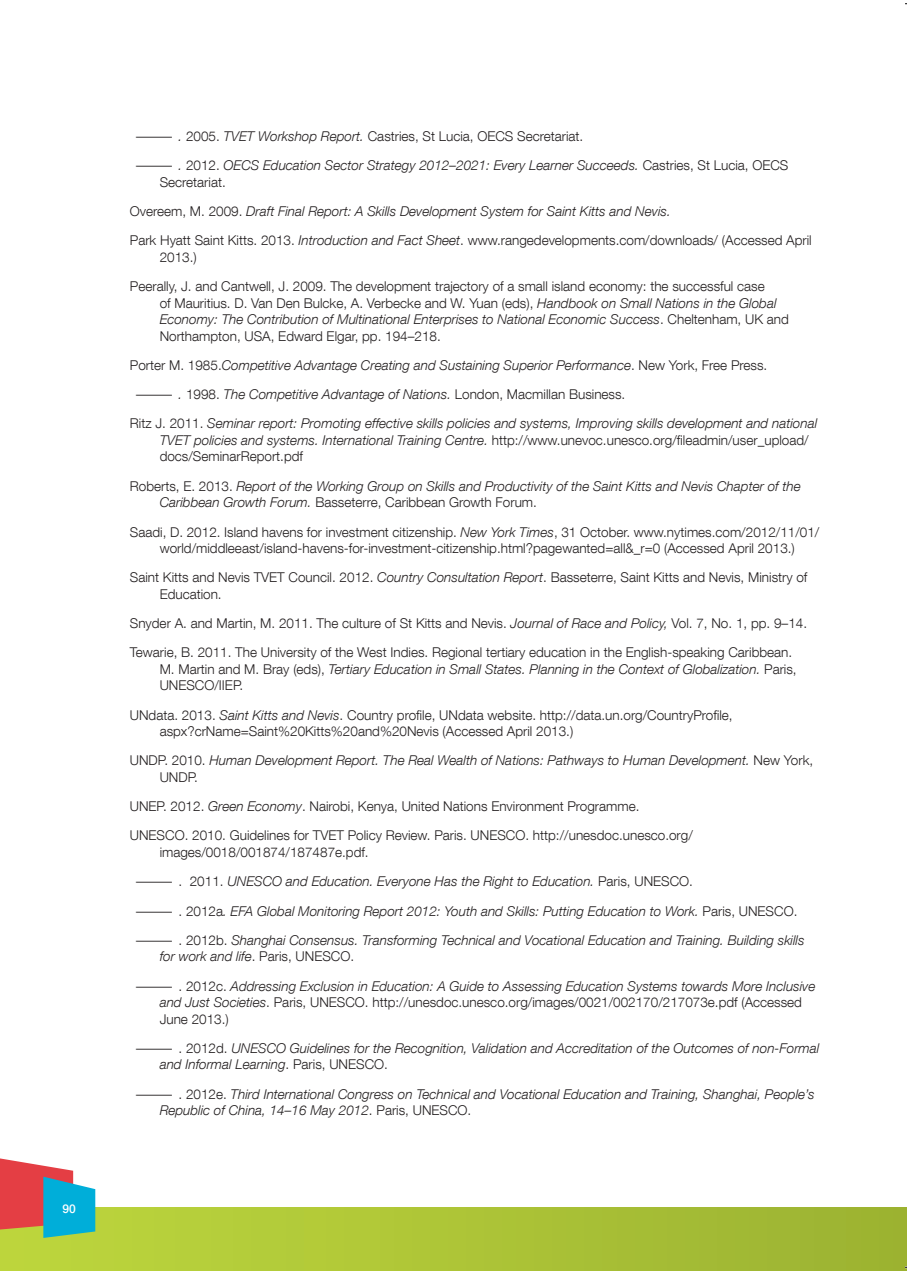
<style>
.page{position:relative;width:907px;height:1271px;background:#fff}
.page>*{position:absolute;margin:0;border:0;box-sizing:border-box;transform-origin:0 0}
.Ref_txt{font:italic 300 13.5px/16.5px "Helvetica Neue LT Com";color:#231f20}
.Ref_txt-2{font:300 13.5px/16.5px "Helvetica Neue LT Com";color:#231f20}
.Ref_txt-3{font:300 13.5px "Helvetica Neue LT Com";color:#231f20;scale:3.6 1}
.t1{font:500 12px "Helvetica Neue LT Com";color:#fff}
.s1{font-style:italic}
.s2{font-style:normal}
</style>
<div class="page">
<div style="left:895px;top:1207px;width:11px;height:63px;background:#9cb230"></div>
<div style="left:0;top:1207px;width:895px;height:63px;background:linear-gradient(to right,#bed73d,#9cb332)"></div>
<svg style="left:0;top:1158px;width:95px;height:79px;background:#938c94"></svg>
<svg style="left:0;top:1266px;width:3px;height:5px"></svg>
<p class="t1" style="left:62px;top:1201px;width:15px">90</p>
<p class="Ref_txt-3" style="left:130px;top:128px;width:127px">—<span class="s1">.</span> 2005. <span class="s1">TVET Workshop Report.</span> Castries, St Lucia, OECS Secretariat.</p>
<p class="Ref_txt" style="left:159px;top:157px;width:630px;text-indent:-30px"><span class="s2">—</span>. <span class="s2">2012.</span> OECS Education Sector Strategy 2012–2021: Every Learner Succeeds. <span class="s2">Castries, St Lucia, OECS<br>Secretariat.</span></p>
<p class="Ref_txt" style="left:130px;top:203px;width:542px"><span class="s2">Overeem, M. 2009.</span> Draft Final Report: A Skills Development System for Saint Kitts and Nevis.</p>
<p class="Ref_txt-2" style="left:159px;top:232px;width:653px;text-indent:-30px">Park Hyatt Saint Kitts. 2013. <span class="s1">Introduction and Fact Sheet</span>. www.rangedevelopments.com/downloads/ (Accessed April<br>2013.)</p>
<p class="Ref_txt-2" style="left:159px;top:278px;width:630px;text-indent:-30px">Peerally, J. and Cantwell, J. 2009. The development trajectory of a small island economy: the successful case<br>of Mauritius. D. Van Den Bulcke, A. Verbecke and W. Yuan (eds), <span class="s1">Handbook on Small Nations in the Global Economy: The Contribution of Multinational Enterprises to National Economic Success</span>. Cheltenham, UK and Northampton, USA, Edward Elgar, pp. 194–218.</p>
<p class="Ref_txt" style="left:130px;top:356px;width:638px"><span class="s2">Porter M. 1985.</span>Competitive Advantage Creating and Sustaining Superior Performance<span class="s2">. New York, Free Press.</span></p>
<p class="Ref_txt" style="left:130px;top:386px;width:496px"><span class="s2">—</span>. <span class="s2">1998.</span> The Competitive Advantage of Nations. <span class="s2">London, Macmillan Business.</span></p>
<p class="Ref_txt" style="left:159px;top:415px;width:658px;text-indent:-30px"><span class="s2">Ritz J. 2011.</span> Seminar report: Promoting effective skills policies and systems, Improving skills development and national<br>TVET policies and systems. International Training Centre. <span class="s2">http://www.unevoc.unesco.org/fileadmin/user_upload/ docs/SeminarReport.pdf</span></p>
<p class="Ref_txt" style="left:159px;top:477px;width:642px;text-indent:-30px"><span class="s2">Roberts, E. 2013.</span> Report of the Working Group on Skills and Productivity of the Saint Kitts and Nevis Chapter of the<br>Caribbean Growth Forum. <span class="s2">Basseterre, Caribbean Growth Forum.</span></p>
<p class="Ref_txt-2" style="left:130px;top:523px;width:690px;text-align:center">Saadi, D. 2012. Island havens for investment citizenship. <span class="s1">New York Times</span>, 31 October. www.nytimes.com/2012/11/01/ world/middleeast/island-havens-for-investment-citizenship.html?pagewanted=all&amp;_r=0 (Accessed April 2013.)</p>
<p class="Ref_txt-2" style="left:159px;top:569px;width:649px;text-indent:-30px">Saint Kitts and Nevis TVET Council. 2012. <span class="s1">Country Consultation Report</span>. Basseterre, Saint Kitts and Nevis, Ministry of<br>Education.</p>
<p class="Ref_txt-2" style="left:130px;top:614px;width:678px">Snyder A. and Martin, M. 2011. The culture of St Kitts and Nevis. <span class="s1">Journal of Race and Policy,</span> Vol. 7, No. 1, pp. 9–14.</p>
<p class="Ref_txt-2" style="left:159px;top:644px;width:638px;text-indent:-30px">Tewarie, B. 2011. The University of the West Indies. Regional tertiary education in the English-speaking Caribbean.<br>M. Martin and M. Bray (eds), <span class="s1">Tertiary Education in Small States. Planning in the Context of Globalization.</span> Paris,<br>UNESCO/IIEP.</p>
<p class="Ref_txt-2" style="left:159px;top:706px;width:574px;text-indent:-30px">UNdata. 2013. <span class="s1">Saint Kitts and Nevis</span>. Country profile, UNdata website. http://data.un.org/CountryProfile, aspx?crName=Saint%20Kitts%20and%20Nevis (Accessed April 2013.)</p>
<p class="Ref_txt" style="left:159px;top:752px;width:654px;text-indent:-30px"><span class="s2">UNDP. 2010.</span> Human Development Report. The Real Wealth of Nations: Pathways to Human Development. <span class="s2">New York,<br>UNDP.</span></p>
<p class="Ref_txt-2" style="left:130px;top:797px;width:511px">UNEP. 2012. <span class="s1">Green Economy</span>. Nairobi, Kenya, United Nations Environment Programme.</p>
<p class="Ref_txt-2" style="left:159px;top:827px;width:534px;text-indent:-30px">UNESCO. 2010. Guidelines for TVET Policy Review. Paris. UNESCO. http://unesdoc.unesco.org/ images/0018/001874/187487e.pdf.</p>
<p class="Ref_txt" style="left:130px;top:872px;width:564px"><span class="s2">—. 2011.</span> UNESCO and Education. Everyone Has the Right to Education. <span class="s2">Paris, UNESCO.</span></p>
<p class="Ref_txt" style="left:130px;top:902px;width:668px"><span class="s2">—. 2012a</span>. EFA Global Monitoring Report 2012: Youth and Skills: Putting Education to Work. <span class="s2">Paris, UNESCO.</span></p>
<p class="Ref_txt" style="left:159px;top:931px;width:646px;text-indent:-30px"><span class="s2">—. 2012b.</span> Shanghai Consensus. Transforming Technical and Vocational Education and Training. Building skills for work and life<span class="s2">. Paris, UNESCO.</span></p>
<p class="Ref_txt" style="left:159px;top:977px;width:657px;text-indent:-30px"><span class="s2">—. 2012c.</span> Addressing Exclusion in Education: A Guide to Assessing Education Systems towards More Inclusive and Just Societies<span class="s2">. Paris, UNESCO. http://unesdoc.unesco.org/images/0021/002170/217073e.pdf (Accessed<br>June 2013.)</span></p>
<p class="Ref_txt" style="left:159px;top:1039px;width:661px;text-indent:-30px"><span class="s2">—. 2012d.</span> UNESCO Guidelines for the Recognition, Validation and Accreditation of the Outcomes of non-Formal and Informal Learning<span class="s2">. Paris, UNESCO.</span></p>
<p class="Ref_txt" style="left:159px;top:1085px;width:656px;text-indent:-30px"><span class="s2">—. 2012e.</span> Third International Congress on Technical and Vocational Education and Training, Shanghai, People’s<br>Republic of China, 14–16 May 2012<span class="s2">. Paris, UNESCO.</span></p>
</div>
